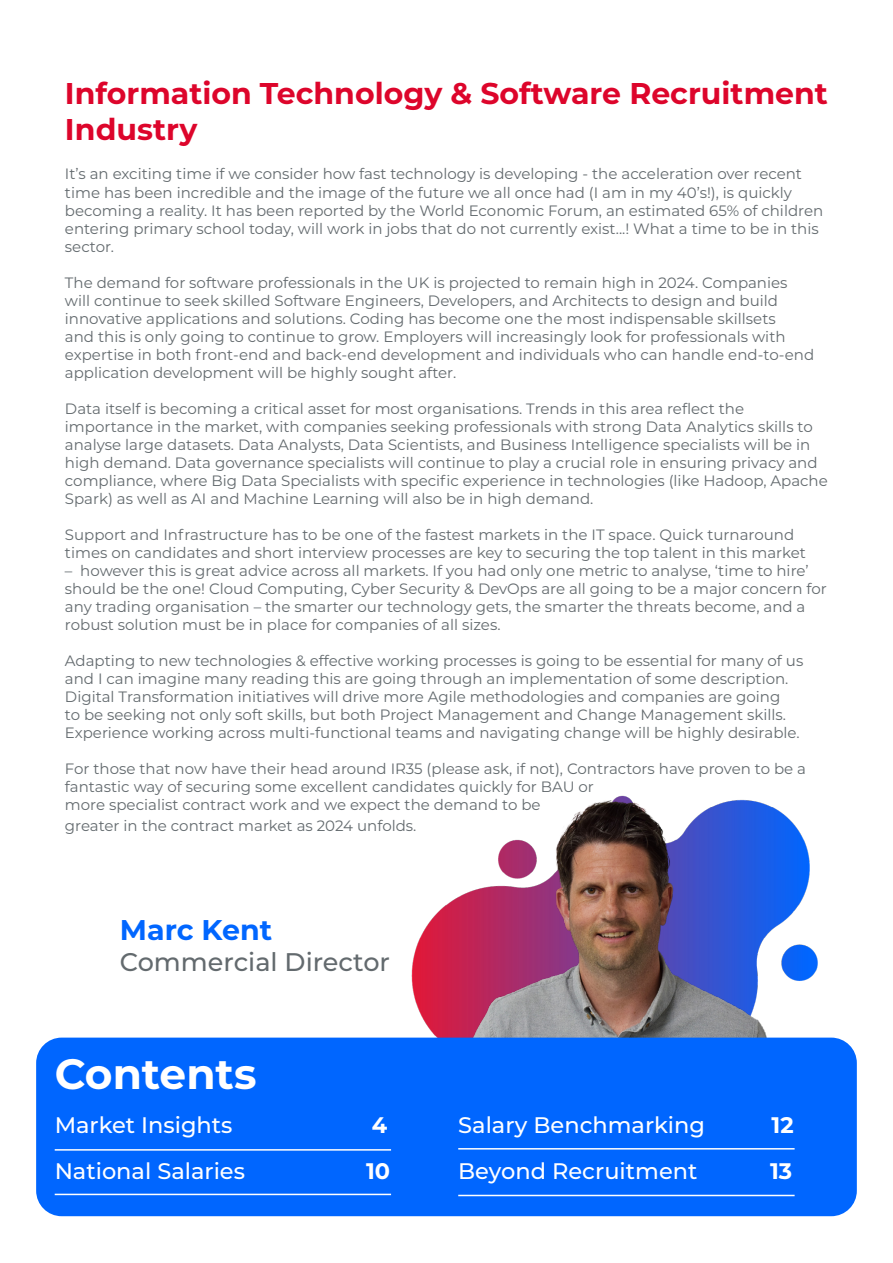
<style>
.page{position:relative;width:893px;height:1263px;background:#fff}
.page>*{position:absolute;margin:0;border:0;box-sizing:border-box;transform-origin:0 0}
.t1{font:700 42.3px "Montserrat";color:#fff}
.t2{font:700 30px/36px "Montserrat";color:#dd052b}
.t3{font:700 28.5px "Montserrat";color:#06f}
.t4{font:500 25.5px "Montserrat";color:#636a6e}
.t5{font:500 22.5px "Montserrat";color:#fff}
.t6{font:700 22.5px "Montserrat";color:#fff}
.t7{font:15px/18px "Montserrat";color:#636a6e}
</style>
<div class="page">
<img style="left:411px;top:833px;width:407px;height:204px">
<img style="left:443px;top:795px;width:357px;height:242px">
<div style="left:36px;top:1037px;width:821px;height:179px;background:#06f;border-radius:26px"></div>
<hr style="left:55px;top:1149px;width:336px;height:1px;background:#fff">
<hr style="left:55px;top:1194px;width:336px;height:1px;background:#fff">
<hr style="left:458px;top:1148px;width:337px;height:1px;background:#fff">
<hr style="left:458px;top:1195px;width:337px;height:1px;background:#fff">
<h2 class="t2" style="left:65px;top:74px;width:765px">Information Technology &amp; Software Recruitment<br>Industry</h2>
<p class="t7" style="left:65px;top:165px;width:760px">It’s an exciting time if we consider how fast technology is developing - the acceleration over recent time has been incredible and the image of the future we all once had (I am in my 40’s!), is quickly becoming a reality. It has been reported by the World Economic Forum, an estimated 65% of children entering primary school today, will work in jobs that do not currently exist...! What a time to be in this sector.</p>
<p class="t7" style="left:65px;top:273px;width:751px">The demand for software professionals in the UK is projected to remain high in 2024. Companies will continue to seek skilled Software Engineers, Developers, and Architects to design and build innovative applications and solutions. Coding has become one the most indispensable skillsets<br>and this is only going to continue to grow. Employers will increasingly look for professionals with expertise in both front-end and back-end development and individuals who can handle end-to-end application development will be highly sought after.</p>
<p class="t7" style="left:65px;top:399px;width:764px">Data itself is becoming a critical asset for most organisations. Trends in this area reflect the importance in the market, with companies seeking professionals with strong Data Analytics skills to analyse large datasets. Data Analysts, Data Scientists, and Business Intelligence specialists will be in high demand. Data governance specialists will continue to play a crucial role in ensuring privacy and compliance, where Big Data Specialists with specific experience in technologies (like Hadoop, Apache Spark) as well as AI and Machine Learning will also be in high demand.</p>
<p class="t7" style="left:65px;top:525px;width:742px">Support and Infrastructure has to be one of the fastest markets in the IT space. Quick turnaround times on candidates and short interview processes are key to securing the top talent in this market</p>
<p class="t7" style="left:65px;top:561px;width:763px">– however this is great advice across all markets. If you had only one metric to analyse, ‘time to hire’ should be the one! Cloud Computing, Cyber Security &amp; DevOps are all going to be a major concern for any trading organisation – the smarter our technology gets, the smarter the threats become, and a robust solution must be in place for companies of all sizes.</p>
<p class="t7" style="left:65px;top:651px;width:740px">Adapting to new technologies &amp; effective working processes is going to be essential for many of us and I can imagine many reading this are going through an implementation of some description.<br>Digital Transformation initiatives will drive more Agile methodologies and companies are going<br>to be seeking not only soft skills, but both Project Management and Change Management skills.<br>Experience working across multi-functional teams and navigating change will be highly desirable.</p>
<p class="t7" style="left:65px;top:759px;width:742px">For those that now have their head around IR35 (please ask, if not), Contractors have proven to be a fantastic way of securing some excellent candidates quickly for BAU or<br>more specialist contract work and we expect the demand to be</p>
<p class="t7" style="left:65px;top:816px;width:353px">greater in the contract market as 2024 unfolds.</p>
<h3 class="t3" style="left:120px;top:909px;width:154px">Marc Kent</h3>
<h3 class="t4" style="left:120px;top:944px;width:272px">Commercial Director</h3>
<h1 class="t1" style="left:55px;top:1044px;width:203px">Contents</h1>
<h3 class="t5" style="left:55px;top:1109px;width:179px">Market Insights</h3>
<h3 class="t6" style="left:372px;top:1108px;width:17px">4</h3>
<h3 class="t5" style="left:55px;top:1155px;width:192px">National Salaries</h3>
<h3 class="t6" style="left:366px;top:1155px;width:26px">10</h3>
<h3 class="t5" style="left:458px;top:1109px;width:248px">Salary Benchmarking</h3>
<h3 class="t6" style="left:772px;top:1108px;width:24px">12</h3>
<h3 class="t5" style="left:458px;top:1155px;width:241px">Beyond Recruitment</h3>
<h3 class="t6" style="left:770px;top:1155px;width:24px">13</h3>
</div>
